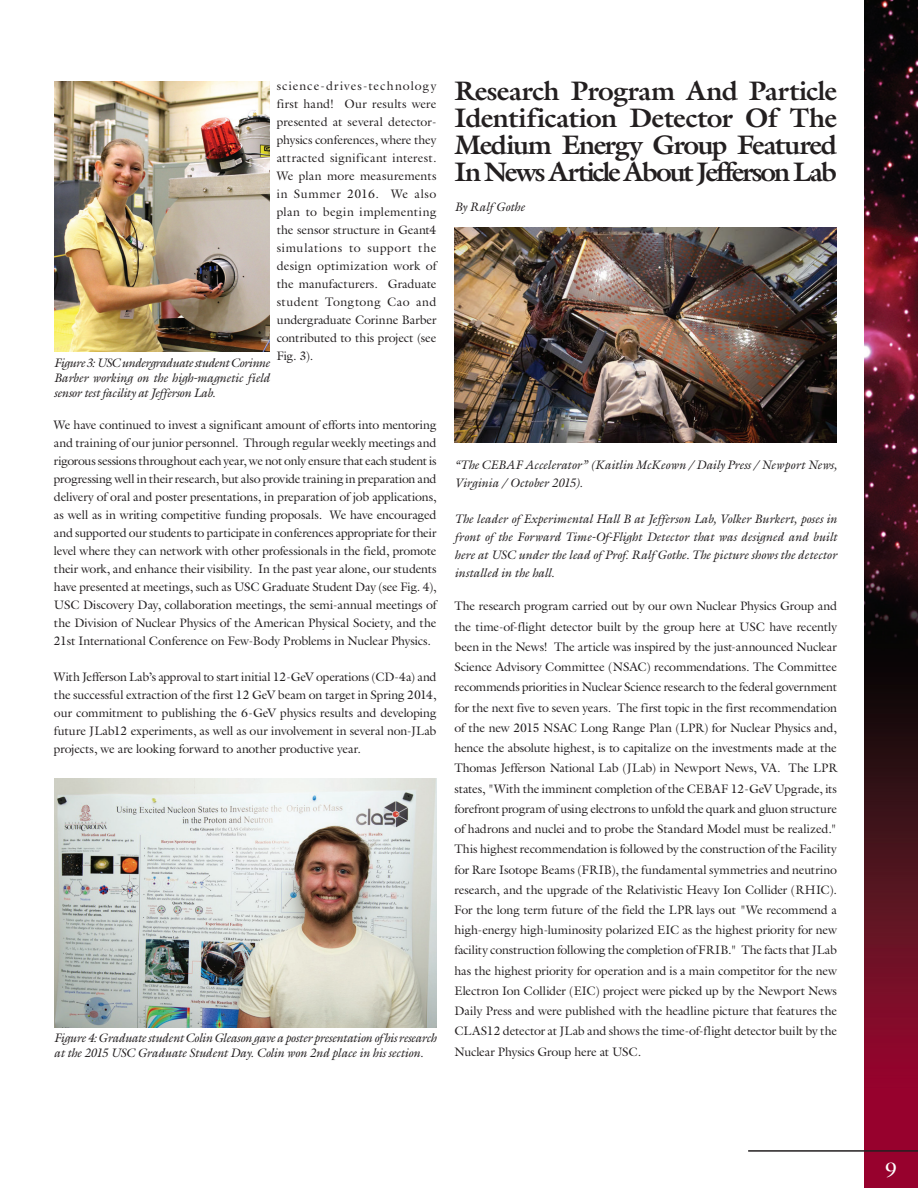
<style>
.page{position:relative;width:918px;height:1188px;background:#fff}
.page>*{position:absolute;margin:0;border:0;box-sizing:border-box;transform-origin:0 0}
.t1{font:700 27px/27px "Galliard Std";letter-spacing:-.065em;color:#231f20;text-align:justify}
.t2{font:21px "Galliard Std";color:#fff}
.t3{font:12.3px/18px "Galliard Std";letter-spacing:-.015em;color:#231f20;text-align:justify}
.t4{font:italic 12.3px/18px "Galliard Std";letter-spacing:-.015em;color:#231f20;text-align:justify}
</style>
<div class="page">
<img style="left:865px;top:0;width:53px;height:1188px">
<hr style="left:748px;top:1150px;width:170px;height:2px;background:#231f20">
<img style="left:54px;top:81px;width:216px;height:270px">
<img style="left:54px;top:779px;width:382px;height:248px">
<img style="left:454px;top:227px;width:383px;height:216px">
<p class="t3" style="left:277px;top:77px;width:161px">science-drives-technology first hand! Our results were presented at several detector&shy;physics conferences, where they attracted significant interest.<br>We plan more measurements in Summer 2016. We also plan to begin implementing the sensor structure in Geant4 simulations to support the design optimization work of the manufacturers. Graduate student Tongtong Cao and undergraduate Corinne Barber contributed to this project (see Fig. 3).</p>
<p class="t4" style="left:54px;top:355px;width:217px;line-height:15px">Figure 3: USC undergraduate student Corinne Barber working on the high-magnetic field sensor test facility at Jefferson Lab.</p>
<p class="t3" style="left:54px;top:416px;width:384px">We have continued to invest a significant amount of efforts into mentoring and training of our junior personnel. Through regular weekly meetings and rigorous sessions throughout each year, we not only ensure that each student is progressing well in their research, but also provide training in preparation and delivery of oral and poster presentations, in preparation of job applications, as well as in writing competitive funding proposals. We have encouraged and supported our students to participate in conferences appropriate for their level where they can network with other professionals in the field, promote their work, and enhance their visibility. In the past year alone, our students have presented at meetings, such as USC Graduate Student Day (see Fig. 4), USC Discovery Day, collaboration meetings, the semi-annual meetings of the Division of Nuclear Physics of the American Physical Society, and the 21st International Conference on Few-Body Problems in Nuclear Physics.</p>
<p class="t3" style="left:54px;top:668px;width:384px">With Jefferson Lab’s approval to start initial 12-GeV operations (CD-4a) and the successful extraction of the first 12 GeV beam on target in Spring 2014, our commitment to publishing the 6-GeV physics results and developing future JLab12 experiments, as well as our involvement in several non-JLab projects, we are looking forward to another productive year.</p>
<p class="t4" style="left:54px;top:1031px;width:384px;line-height:15px">Figure 4: Graduate student Colin Gleason gave a poster presentation of his research at the 2015 USC Graduate Student Day. Colin won 2nd place in his section.</p>
<h1 class="t1" style="left:454px;top:77px;width:384px">Research Program And Particle Identification Detector Of The Medium Energy Group Featured In News Article About Jefferson Lab</h1>
<p class="t4" style="left:454px;top:198px;width:72px">By Ralf Gothe</p>
<p class="t4" style="left:455px;top:456px;width:384px">“The CEBAF Accelerator” (Kaitlin McKeown / Daily Press / Newport News,<br>Virginia / October 2015).</p>
<p class="t4" style="left:455px;top:510px;width:384px">The leader of Experimental Hall B at Jefferson Lab, Volker Burkert, poses in front of the Forward Time-Of-Flight Detector that was designed and built here at USC under the lead of Prof. Ralf Gothe. The picture shows the detector installed in the hall.</p>
<p class="t3" style="left:455px;top:596px;width:384px;line-height:20.2px">The research program carried out by our own Nuclear Physics Group and the time-of-flight detector built by the group here at USC have recently been in the News! The article was inspired by the just-announced Nuclear Science Advisory Committee (NSAC) recommendations. The Committee recommends priorities in Nuclear Science research to the federal government for the next five to seven years. The first topic in the first recommendation of the new 2015 NSAC Long Range Plan (LPR) for Nuclear Physics and, hence the absolute highest, is to capitalize on the investments made at the Thomas Jefferson National Lab (JLab) in Newport News, VA. The LPR states, "With the imminent completion of the CEBAF 12-GeV Upgrade, its forefront program of using electrons to unfold the quark and gluon structure of hadrons and nuclei and to probe the Standard Model must be realized." This highest recommendation is followed by the construction of the Facility for Rare Isotope Beams (FRIB), the fundamental symmetries and neutrino research, and the upgrade of the Relativistic Heavy Ion Collider (RHIC).<br>For the long term future of the field the LPR lays out "We recommend a high-energy high-luminosity polarized EIC as the highest priority for new facility construction following the completion of FRIB." The facts that JLab has the highest priority for operation and is a main competitor for the new Electron Ion Collider (EIC) project were picked up by the Newport News Daily Press and were published with the headline picture that features the CLAS12 detector at JLab and shows the time-of-flight detector built by the Nuclear Physics Group here at USC.</p>
<h2 class="t2" style="left:886px;top:1157px;width:13px">9</h2>
</div>
